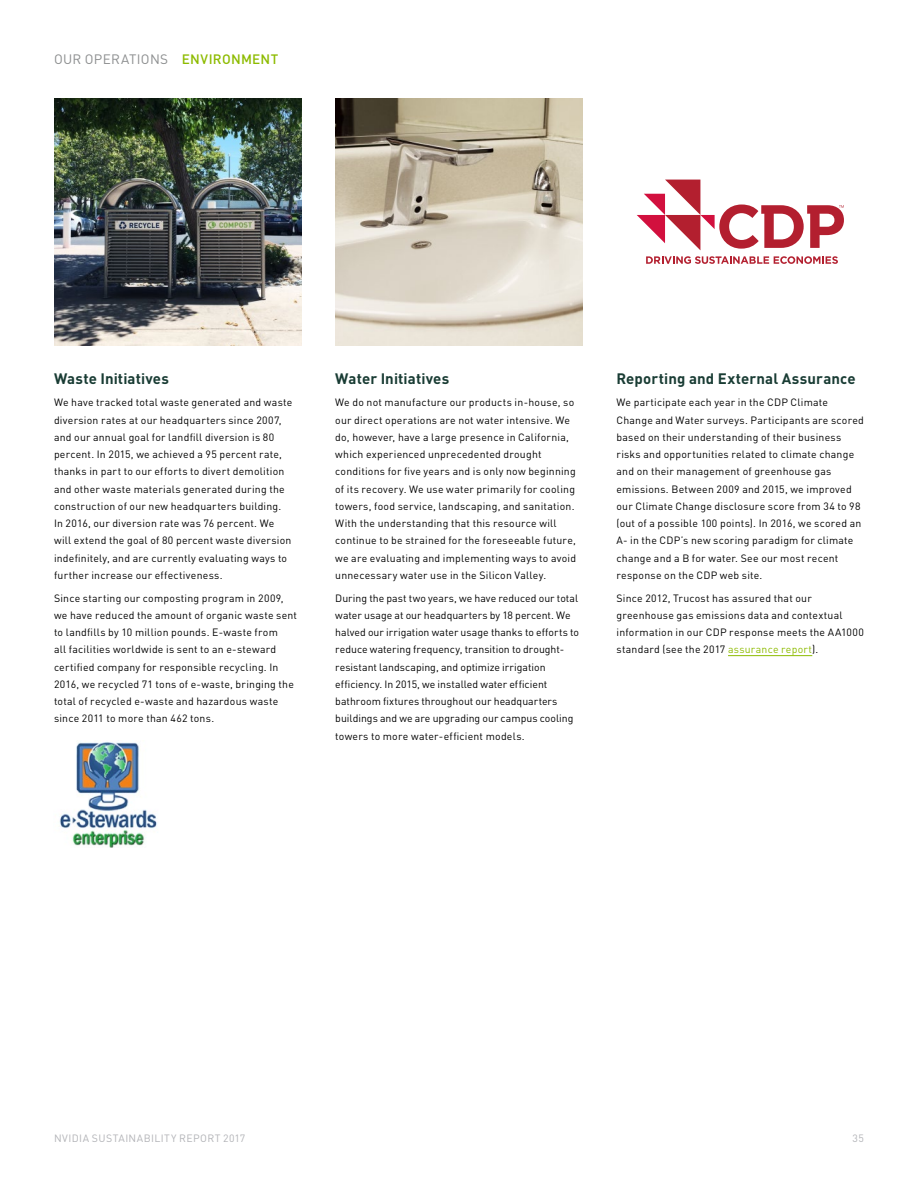
<style>
.page{position:relative;width:918px;height:1188px;background:#fff}
.page>*{position:absolute;margin:0;border:0;box-sizing:border-box;transform-origin:0 0}
.t1{font:700 15px "DIN Pro";letter-spacing:.01em;color:#193c34}
.H1_a{font:13.5px "DIN Pro";letter-spacing:.02em;color:#8c8e8f}
.Body_1{font:10.5px/17.2px "DIN Pro";letter-spacing:.02em;color:#000}
.Body_1-2{font:10.5px/17.2px "DIN Pro";color:#000}
.t2{font:10.5px "DIN Pro";letter-spacing:.04em;color:#b2b3b7}
.s1{font-weight:500;color:#8dbb00}
.s2{color:#8dbb00}
</style>
<div class="page">
<hr style="left:728px;top:655px;width:84px;height:1px;background:#8dbb00">
<img style="left:54px;top:98px;width:247px;height:247px">
<img style="left:335px;top:98px;width:248px;height:247px">
<svg style="left:646px;top:256px;width:192px;height:8px"></svg>
<svg style="left:637px;top:180px;width:207px;height:70px"></svg>
<img style="left:59px;top:742px;width:98px;height:105px">
<p class="H1_a" style="left:54px;top:50px;width:226px">OUR OPERATIONS <span class="s1">ENVIRONMENT</span></p>
<h3 class="t1" style="left:54px;top:368px;width:116px">Waste Initiatives</h3>
<p class="Body_1" style="left:54px;top:394px;width:240px">We have tracked total waste generated and waste diversion rates at our headquarters since 2007, and our annual goal for landfill diversion is 80 percent. In 2015, we achieved a 95 percent rate, thanks in part to our efforts to divert demolition and other waste materials generated during the construction of our new headquarters building.<br>In 2016, our diversion rate was 76 percent. We will extend the goal of 80 percent waste diversion indefinitely, and are currently evaluating ways to further increase our effectiveness.</p>
<p class="Body_1" style="left:54px;top:589px;width:245px">Since starting our composting program in 2009, we have reduced the amount of organic waste sent to landfills by 10 million pounds. E-waste from<br>all facilities worldwide is sent to an e-steward certified company for responsible recycling. In 2016, we recycled 71 tons of e-waste, bringing the total of recycled e-waste and hazardous waste since 2011 to more than 462 tons.</p>
<h3 class="t1" style="left:335px;top:368px;width:116px">Water Initiatives</h3>
<p class="Body_1" style="left:335px;top:394px;width:242px">We do not manufacture our products in-house, so our direct operations are not water intensive. We do, however, have a large presence in California, which experienced unprecedented drought conditions for five years and is only now beginning of its recovery. We use water primarily for cooling towers, food service, landscaping, and sanitation.<br>With the understanding that this resource will continue to be strained for the foreseeable future, we are evaluating and implementing ways to avoid unnecessary water use in the Silicon Valley.</p>
<p class="Body_1-2" style="left:335px;top:589px;width:245px">During the past two years, we have reduced our total water usage at our headquarters by 18 percent. We halved our irrigation water usage thanks to efforts to reduce watering frequency, transition to drought&shy;resistant landscaping, and optimize irrigation efficiency. In 2015, we installed water efficient bathroom fixtures throughout our headquarters buildings and we are upgrading our campus cooling towers to more water-efficient models.</p>
<h3 class="t1" style="left:616px;top:368px;width:241px">Reporting and External Assurance</h3>
<p class="Body_1" style="left:616px;top:394px;width:249px">We participate each year in the CDP Climate Change and Water surveys. Participants are scored based on their understanding of their business risks and opportunities related to climate change and on their management of greenhouse gas emissions. Between 2009 and 2015, we improved our Climate Change disclosure score from 34 to 98 (out of a possible 100 points). In 2016, we scored an A- in the CDP’s new scoring paradigm for climate change and a B for water. See our most recent response on the CDP web site.</p>
<p class="Body_1" style="left:616px;top:589px;width:249px">Since 2012, Trucost has assured that our greenhouse gas emissions data and contextual information in our CDP response meets the AA1000 standard (see the 2017 <span class="s2">assurance report</span>).</p>
<p class="t2" style="left:54px;top:1131px;width:193px">NVIDIA SUSTAINABILITY REPORT 2017</p>
<p class="t2" style="left:853px;top:1131px;width:13px">35</p>
</div>
